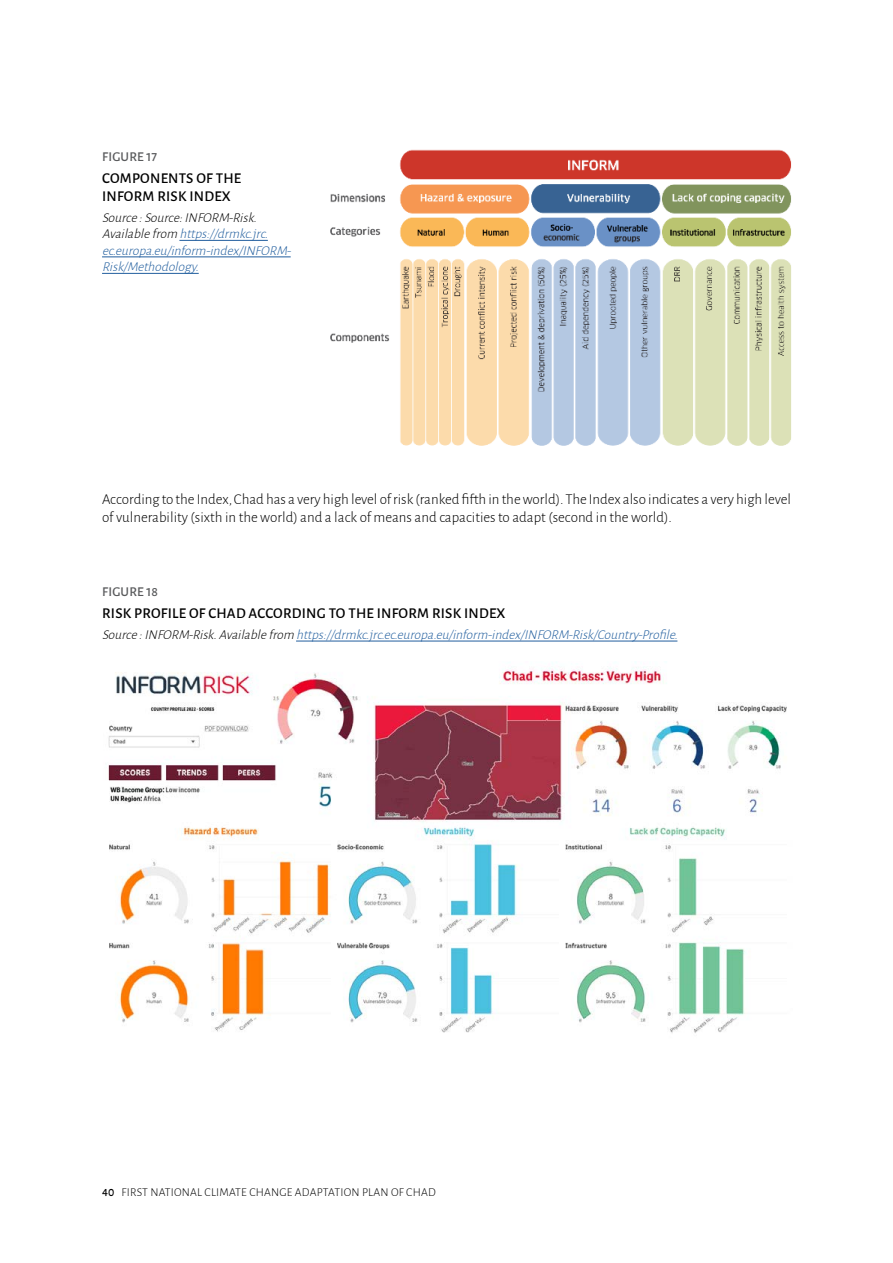
<style>
.page{position:relative;width:893px;height:1263px;background:#fff}
.page>*{position:absolute;margin:0;border:0;box-sizing:border-box;transform-origin:0 0}
.t1{font:italic 700 20.25px "Verdana";letter-spacing:.005em;color:#000}
.t2{font:300 15px/18px "Alegreya Sans";color:#000}
.t3{font:500 15px/18px "Alegreya Sans";letter-spacing:.015em;color:#000}
.t4{font:italic 300 13.5px/16.5px "Alegreya Sans";color:#215e9e}
.t5{font:500 13.5px "Alegreya Sans";letter-spacing:.015em;color:#58595b}
.t6{font:300 12px "Alegreya Sans";letter-spacing:.015em;color:#000}
.s1{color:#000}
.s2{font-weight:500}
</style>
<div class="page">
<img style="left:330px;top:149px;width:462px;height:297px">
<hr style="left:179px;top:240px;width:89px;height:1px;background:#215e9e">
<hr style="left:102px;top:257px;width:189px;height:1px;background:#215e9e">
<hr style="left:102px;top:273px;width:97px;height:1px;background:#215e9e">
<hr style="left:296px;top:641px;width:381px;height:1px;background:#215e9e">
<img style="left:108px;top:662px;width:679px;height:371px">
<p class="t5" style="left:102px;top:147px;width:57px">FIGURE 17</p>
<p class="t3" style="left:102px;top:168px;width:141px">COMPONENTS OF THE<br>INFORM RISK INDEX</p>
<p class="t4" style="left:102px;top:209px;width:194px"><span class="s1">Source:Source:INFORM-Risk.<br>Availablefrom</span> https://drmkc.jrc. ec.europa.eu/inform-index/INFORM-<br>Risk/Methodology.</p>
<p class="t2" style="left:102px;top:490px;width:690px">According to the Index, Chad has a very high level of risk (ranked fifth in the world). The Index also indicates a very high level of vulnerability (sixth in the world) and a lack of means and capacities to adapt (second in the world).</p>
<p class="t5" style="left:102px;top:582px;width:57px">FIGURE 18</p>
<p class="t3" style="left:102px;top:604px;width:405px">RISK PROFILE OF CHAD ACCORDING TO THE INFORM RISK INDEX</p>
<p class="t4" style="left:102px;top:626px;width:581px"><span class="s1">Source:INFORM-Risk.Availablefrom</span> https://drmkc.jrc.ec.europa.eu/inform-index/INFORM-Risk/Country-Profile.</p>
<h1 class="t1" style="left:318px;top:591px;width:72px">index.</h1>
<p class="t6" style="left:102px;top:1184px;width:335px"><span class="s2">40</span> FIRST NATIONAL CLIMATE CHANGE ADAPTATION PLAN OF CHAD</p>
</div>
